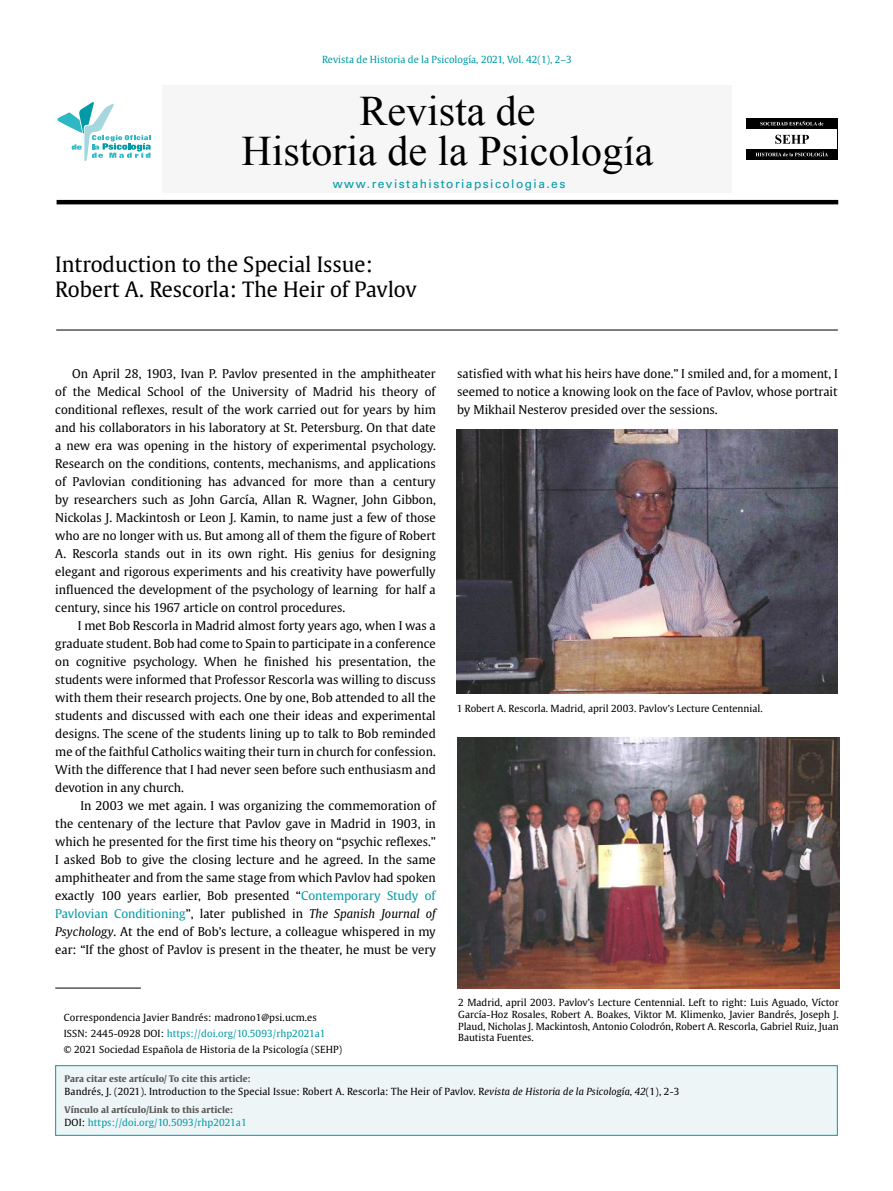
<style>
.page{position:relative;width:893px;height:1191px;background:#fff}
.page>*{position:absolute;margin:0;border:0;box-sizing:border-box;transform-origin:0 0}
.t1{font:42px/40.5px "Times New Roman";color:#000;text-align:center}
.t2{font:21px/25.2px "Gulliver";color:#000}
.t3{font:12px/18px "Gulliver";color:#000;text-align:justify}
.t4{font:12px "Univers";letter-spacing:.12em;color:#009aa6}
.t5{font:9.75px/11.7px "Gulliver";letter-spacing:.01em;color:#000}
.t6{font:9.75px "Gulliver";color:#009aa6}
.t7{font:700 9px "Gulliver";letter-spacing:.01em;color:#575756}
.s1{color:#009aa6}
.s2{font-style:italic}
.s3{color:#000}
</style>
<div class="page">
<hr style="left:57px;top:200px;width:781px;height:4px;background:#000">
<div style="left:162px;top:85px;width:570px;height:108px;background:#f6f6f6"></div>
<div style="left:746px;top:118px;width:91px;height:42px;background:#000"></div>
<div style="left:747px;top:129px;width:90px;height:20px;background:#fff"></div>
<svg style="left:775px;top:135px;width:34px;height:9px"></svg>
<svg style="left:760px;top:121px;width:63px;height:4px"></svg>
<svg style="left:756px;top:152px;width:72px;height:4px"></svg>
<div style="left:56px;top:1065px;width:781px;height:70px;background:#eef5f7"></div>
<div style="left:55px;top:1065px;width:783px;height:70px;border:1px solid #009aa6"></div>
<svg style="left:57px;top:102px;width:94px;height:59px"></svg>
<hr style="left:55px;top:987px;width:86px;height:1px;background:#000">
<hr style="left:56px;top:330px;width:782px;height:1px;background:#000">
<img style="left:457px;top:429px;width:380px;height:264px">
<img style="left:458px;top:738px;width:381px;height:250px">
<p class="t6" style="left:322px;top:53px;width:251px">Revista de Historia de la Psicología, 2021, Vol. 42(1), 2–3</p>
<h1 class="t1" style="left:242px;top:90px;width:413px">Revista de<br>Historia de la Psicología</h1>
<p class="t4" style="left:333px;top:176px;width:234px">www.revistahistoriapsicologia.es</p>
<h2 class="t2" style="left:55px;top:251px;width:363px">Introduction to the Special Issue:<br>Robert A. Rescorla: The Heir of Pavlov</h2>
<p class="t3" style="left:55px;top:365px;width:382px;text-indent:17px">On April 28, 1903, Ivan P. Pavlov presented in the amphitheater of the Medical School of the University of Madrid his theory of conditional reflexes, result of the work carried out for years by him and his collaborators in his laboratory at St. Petersburg. On that date a new era was opening in the history of experimental psychology.<br>Research on the conditions, contents, mechanisms, and applications of Pavlovian conditioning has advanced for more than a century by researchers such as John García, Allan R. Wagner, John Gibbon, Nickolas J. Mackintosh or Leon J. Kamin, to name just a few of those who are no longer with us. But among all of them the figure of Robert A. Rescorla stands out in its own right. His genius for designing elegant and rigorous experiments and his creativity have powerfully influenced the development of the psychology of learning for half a century, since his 1967 article on control procedures.</p>
<p class="t3" style="left:55px;top:617px;width:382px;text-indent:23px">I met Bob Rescorla in Madrid almost forty years ago, when I was a graduate student. Bob had come to Spain to participate in a conference on cognitive psychology. When he finished his presentation, the students were informed that Professor Rescorla was willing to discuss with them their research projects. One by one, Bob attended to all the students and discussed with each one their ideas and experimental designs. The scene of the students lining up to talk to Bob reminded me of the faithful Catholics waiting their turn in church for confession.<br>With the difference that I had never seen before such enthusiasm and devotion in any church.</p>
<p class="t3" style="left:55px;top:797px;width:382px;text-indent:25px">In 2003 we met again. I was organizing the commemoration of the centenary of the lecture that Pavlov gave in Madrid in 1903, in which he presented for the first time his theory on “psychic reflexes.” I asked Bob to give the closing lecture and he agreed. In the same amphitheater and from the same stage from which Pavlov had spoken exactly 100 years earlier, Bob presented “<span class="s1">Contemporary Study of Pavlovian Conditioning</span>”, later published in <span class="s2">The Spanish Journal of Psychology</span>. At the end of Bob’s lecture, a colleague whispered in my ear: “If the ghost of Pavlov is present in the theater, he must be very</p>
<p class="t5" style="left:64px;top:1010px;width:280px;line-height:15.6px">Correspondencia Javier Bandrés: madrono1@psi.ucm.es<br>ISSN: 2445-0928 DOI: <span class="s1">https://doi.org/10.5093/rhp2021a1<br></span>© 2021 Sociedad Española de Historia de la Psicología (SEHP)</p>
<p class="t3" style="left:457px;top:365px;width:382px">satisfied with what his heirs have done.” I smiled and, for a moment, I seemed to notice a knowing look on the face of Pavlov, whose portrait by Mikhail Nesterov presided over the sessions.</p>
<p class="t5" style="left:457px;top:703px;width:307px">1 Robert A. Rescorla. Madrid, april 2003. Pavlov’s Lecture Centennial.</p>
<p class="t5" style="left:458px;top:997px;width:382px;text-align:justify">2 Madrid, april 2003. Pavlov’s Lecture Centennial. Left to right: Luis Aguado, Víctor García-Hoz Rosales, Robert A. Boakes, Viktor M. Klimenko, Javier Bandrés, Joseph J.<br>Plaud, Nicholas J. Mackintosh, Antonio Colodrón, Robert A. Rescorla, Gabriel Ruiz, Juan Bautista Fuentes.</p>
<p class="t7" style="left:65px;top:1072px;width:188px">Para citar este artículo/ To cite this article:</p>
<p class="t5" style="left:65px;top:1085px;width:616px">Bandrés, J. (2021). Introduction to the Special Issue: Robert A. Rescorla: The Heir of Pavlov. R<span class="s2">evista de Historia de la Psicología, 42</span>(1), 2-3</p>
<p class="t7" style="left:65px;top:1103px;width:170px">Vínculo al artículo/Link to this article:</p>
<p class="t6" style="left:65px;top:1116px;width:184px"><span class="s3">DOI:</span> https://doi.org/10.5093/rhp2021a1</p>
</div>
